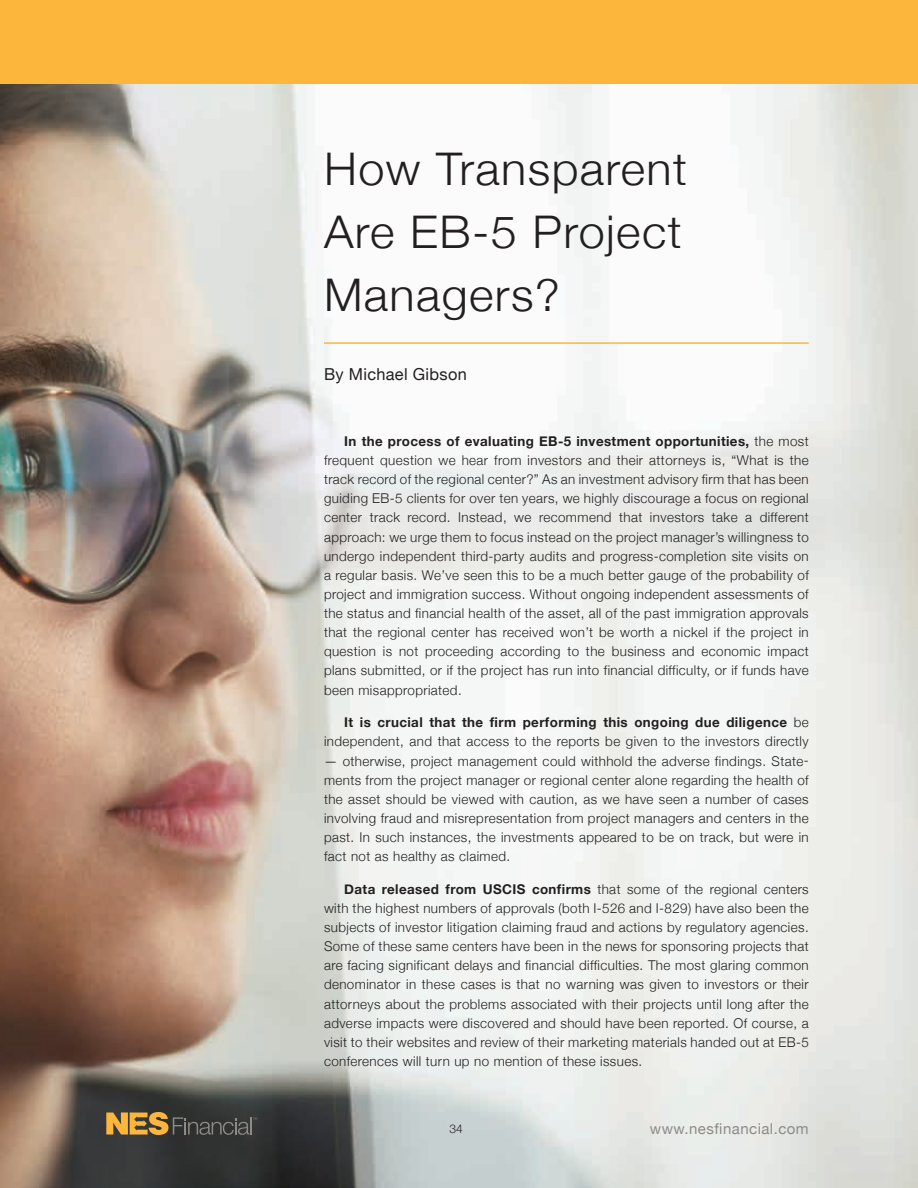
<style>
.page{position:relative;width:918px;height:1188px;background:#fff}
.page>*{position:absolute;margin:0;border:0;box-sizing:border-box;transform-origin:0 0}
.t1{font:300 45px/63px "Helvetica Neue";letter-spacing:.03em;color:#231f20;scale:1.04 1}
.t2{font:16.5px "Helvetica Neue";letter-spacing:.02em;color:#231f20}
.t3{font:15px "Helvetica Neue";letter-spacing:.03em;color:#8e8a85}
.t4{font:300 13.5px/19.2px "Helvetica Neue";letter-spacing:.03em;color:#231f20;text-align:justify}
.t5{font:300 12px "Helvetica Neue";color:#231f20}
.s1{font-weight:700}
</style>
<div class="page">
<img style="left:0;top:84px;width:918px;height:1104px">
<div style="left:0;top:0;width:918px;height:84px;background:#fcb63c"></div>
<hr style="left:324px;top:342px;width:485px;height:2px;background:#fcb63c">
<svg style="left:106px;top:1112px;width:151px;height:23px;background:#75623f"></svg>
<h1 class="t1" style="left:324px;top:134px;width:351px">How Transparent<br>Are EB-5 Project<br>Managers?</h1>
<p class="t2" style="left:324px;top:363px;width:144px">By Michael Gibson</p>
<p class="t4" style="left:324px;top:431px;width:486px;text-indent:20px"><span class="s1">In the process of evaluating EB-5 investment opportunities,</span> the most frequent question we hear from investors and their attorneys is, “What is the track record of the regional center?” As an investment advisory firm that has been guiding EB-5 clients for over ten years, we highly discourage a focus on regional center track record. Instead, we recommend that investors take a different approach: we urge them to focus instead on the project manager’s willingness to undergo independent third-party audits and progress-completion site visits on a regular basis. We’ve seen this to be a much better gauge of the probability of project and immigration success. Without ongoing independent assessments of the status and financial health of the asset, all of the past immigration approvals that the regional center has received won’t be worth a nickel if the project in question is not proceeding according to the business and economic impact plans submitted, or if the project has run into financial difficulty, or if funds have been misappropriated.</p>
<p class="t4" style="left:324px;top:712px;width:486px;text-align:right"><span class="s1">It is crucial that the firm performing this ongoing due diligence</span> be independent, and that access to the reports be given to the investors directly</p>
<p class="t4" style="left:324px;top:750px;width:486px">— otherwise, project management could withhold the adverse findings. State&shy;ments from the project manager or regional center alone regarding the health of the asset should be viewed with caution, as we have seen a number of cases involving fraud and misrepresentation from project managers and centers in the past. In such instances, the investments appeared to be on track, but were in fact not as healthy as claimed.</p>
<p class="t4" style="left:324px;top:878px;width:486px;text-indent:20px"><span class="s1">Data released from USCIS confirms</span> that some of the regional centers with the highest numbers of approvals (both I-526 and I-829) have also been the subjects of investor litigation claiming fraud and actions by regulatory agencies.<br>Some of these same centers have been in the news for sponsoring projects that are facing significant delays and financial difficulties. The most glaring common denominator in these cases is that no warning was given to investors or their attorneys about the problems associated with their projects until long after the adverse impacts were discovered and should have been reported. Of course, a visit to their websites and review of their marketing materials handed out at EB-5 conferences will turn up no mention of these issues.</p>
<p class="t5" style="left:450px;top:1119px;width:15px">34</p>
<p class="t3" style="left:650px;top:1118px;width:160px">www.nesfinancial.com</p>
</div>
